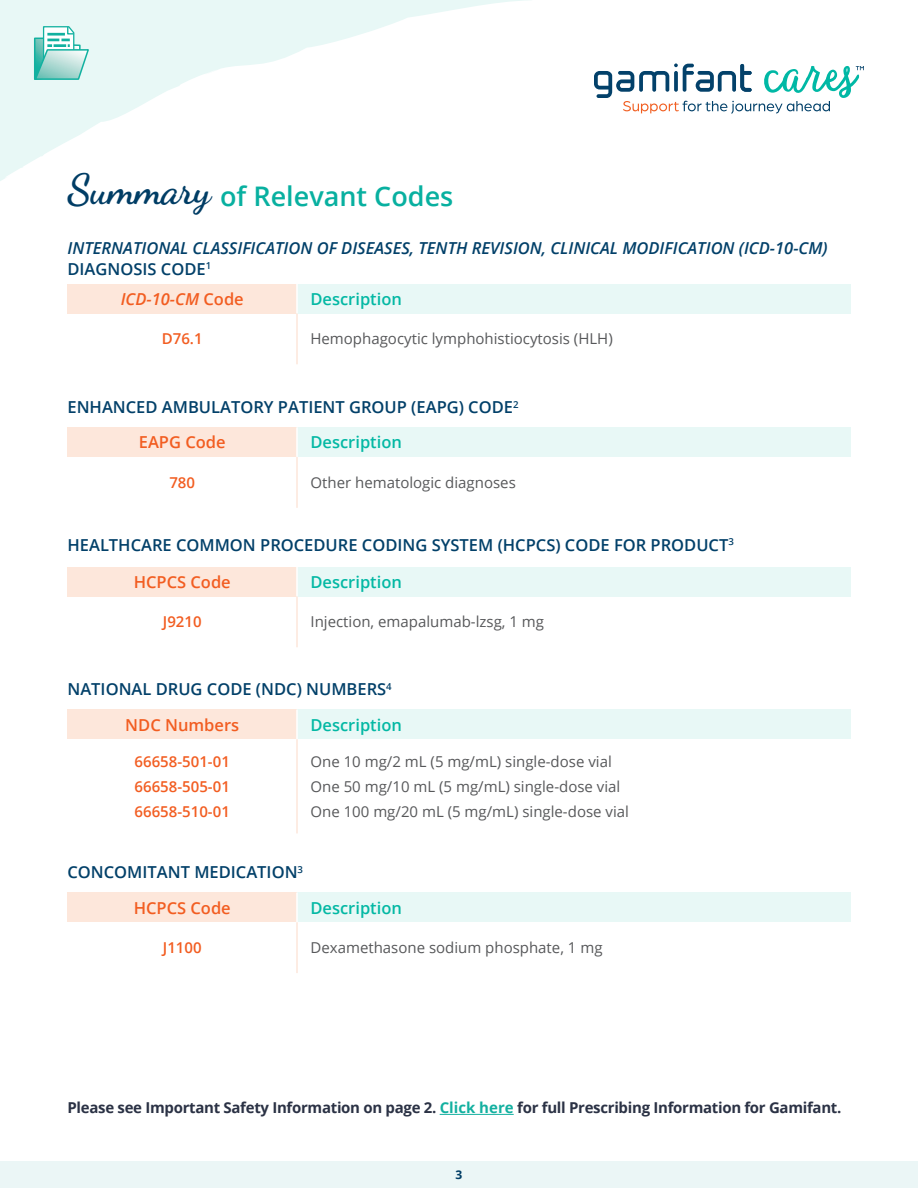
<style>
.page{position:relative;width:918px;height:1188px;background:#fff}
.page>*{position:absolute;margin:0;border:0;box-sizing:border-box;transform-origin:0 0}
.Headers{font:600 27px "Open Sans";color:#08b0a0}
.Subhead_-_BLUE_all_caps{font:600 16.5px "Open Sans";color:#024069}
.Subhead_-_BLUE_all_caps-2{font:italic 600 16.5px/21px "Open Sans";color:#024069}
.t1{font:600 16.5px "Open Sans";color:#03b8a4}
.t2{font:600 16.5px "Open Sans";color:#f25d21}
.t3{font:italic 600 16.5px "Open Sans";color:#f25d21}
.t4{font:15px "Open Sans";color:#57585a}
.t5{font:700 15px "Open Sans";letter-spacing:-.02em;color:#2b3245}
.t6{font:600 15px "Open Sans";color:#f25d21}
.t7{font:700 12px "Open Sans";color:#003d65}
.s1{font-family:"Dancing Script";font-weight:700;font-size:42px;color:#003d65}
.s2{font-style:normal}
.s3{color:#13b0a0}
</style>
<div class="page">
<svg style="left:0;top:0;width:528px;height:181px"></svg>
<svg style="left:594px;top:63px;width:270px;height:51px"></svg>
<div style="left:0;top:1161px;width:918px;height:27px;background:#ebf6f6"></div>
<svg style="left:33px;top:25px;width:57px;height:56px;background:#a8ded7"></svg>
<div style="left:68px;top:284px;width:229px;height:29px;background:#fde7db"></div>
<div style="left:297px;top:284px;width:553px;height:29px;background:#e8f8f6"></div>
<hr style="left:296px;top:313px;width:2px;height:51px;background:#fde7db">
<hr style="left:296px;top:284px;width:2px;height:29px;background:#fff">
<div style="left:68px;top:427px;width:229px;height:30px;background:#fde7db"></div>
<div style="left:297px;top:427px;width:553px;height:30px;background:#e8f8f6"></div>
<hr style="left:296px;top:457px;width:2px;height:51px;background:#fde7db">
<hr style="left:296px;top:427px;width:2px;height:30px;background:#fff">
<div style="left:68px;top:567px;width:229px;height:29px;background:#fde7db"></div>
<div style="left:297px;top:567px;width:553px;height:29px;background:#e8f8f6"></div>
<hr style="left:296px;top:596px;width:2px;height:51px;background:#fde7db">
<hr style="left:296px;top:567px;width:2px;height:29px;background:#fff">
<div style="left:68px;top:710px;width:229px;height:29px;background:#fde7db"></div>
<div style="left:297px;top:710px;width:553px;height:29px;background:#e8f8f6"></div>
<hr style="left:296px;top:739px;width:2px;height:94px;background:#fde7db">
<hr style="left:296px;top:710px;width:2px;height:29px;background:#fff">
<div style="left:68px;top:893px;width:229px;height:29px;background:#fde7db"></div>
<div style="left:297px;top:893px;width:553px;height:29px;background:#e8f8f6"></div>
<hr style="left:296px;top:922px;width:2px;height:51px;background:#fde7db">
<hr style="left:296px;top:893px;width:2px;height:29px;background:#fff">
<hr style="left:440px;top:1114px;width:74px;height:1px;background:#13b0a0">
<p class="Headers" style="left:68px;top:178px;width:387px"><span class="s1">Summary</span> of Relevant Codes</p>
<p class="Subhead_-_BLUE_all_caps-2" style="left:68px;top:237px;width:762px">INTERNATIONAL CLASSIFICATION OF DISEASES, TENTH REVISION, CLINICAL MODIFICATION (ICD-10-CM)<br><span class="s2">DIAGNOSIS CODE</span><sup>1</sup></p>
<p class="t3" style="left:121px;top:288px;width:125px">ICD-10-CM <span class="s2">Code</span></p>
<p class="t1" style="left:310px;top:288px;width:93px">Description</p>
<p class="t6" style="left:162px;top:329px;width:42px">D76.1</p>
<p class="t4" style="left:310px;top:329px;width:304px">Hemophagocytic lymphohistiocytosis (HLH)</p>
<p class="Subhead_-_BLUE_all_caps" style="left:68px;top:396px;width:453px">ENHANCED AMBULATORY PATIENT GROUP (EAPG) CODE<sup>2</sup></p>
<p class="t2" style="left:139px;top:431px;width:88px">EAPG Code</p>
<p class="t1" style="left:310px;top:431px;width:93px">Description</p>
<p class="t6" style="left:169px;top:472px;width:27px">780</p>
<p class="t4" style="left:310px;top:472px;width:207px">Other hematologic diagnoses</p>
<p class="Subhead_-_BLUE_all_caps" style="left:68px;top:533px;width:668px">HEALTHCARE COMMON PROCEDURE CODING SYSTEM (HCPCS) CODE FOR PRODUCT<sup>3</sup></p>
<p class="t2" style="left:134px;top:571px;width:99px">HCPCS Code</p>
<p class="t1" style="left:310px;top:571px;width:93px">Description</p>
<p class="t6" style="left:163px;top:612px;width:40px">J9210</p>
<p class="t4" style="left:310px;top:612px;width:235px">Injection, emapalumab-lzsg, 1 mg</p>
<p class="Subhead_-_BLUE_all_caps" style="left:68px;top:678px;width:326px">NATIONAL DRUG CODE (NDC) NUMBERS<sup>4</sup></p>
<p class="t2" style="left:125px;top:713px;width:115px">NDC Numbers</p>
<p class="t1" style="left:310px;top:713px;width:93px">Description</p>
<p class="t6" style="left:135px;top:751px;width:97px">66658-501-01</p>
<p class="t6" style="left:135px;top:776px;width:97px">66658-505-01</p>
<p class="t6" style="left:135px;top:801px;width:97px">66658-510-01</p>
<p class="t4" style="left:310px;top:751px;width:303px">One 10 mg/2 mL (5 mg/mL) single-dose vial</p>
<p class="t4" style="left:310px;top:776px;width:311px">One 50 mg/10 mL (5 mg/mL) single-dose vial</p>
<p class="t4" style="left:310px;top:801px;width:320px">One 100 mg/20 mL (5 mg/mL) single-dose vial</p>
<p class="Subhead_-_BLUE_all_caps" style="left:68px;top:861px;width:237px">CONCOMITANT MEDICATION<sup>3</sup></p>
<p class="t2" style="left:134px;top:896px;width:99px">HCPCS Code</p>
<p class="t1" style="left:310px;top:896px;width:93px">Description</p>
<p class="t6" style="left:163px;top:937px;width:40px">J1100</p>
<p class="t4" style="left:310px;top:937px;width:294px">Dexamethasone sodium phosphate, 1 mg</p>
<p class="t5" style="left:68px;top:1097px;width:775px">Please see Important Safety Information on page 2. <span class="s3">Click here</span> for full Prescribing Information for Gamifant.</p>
<p class="t7" style="left:456px;top:1166px;width:8px">3</p>
</div>
